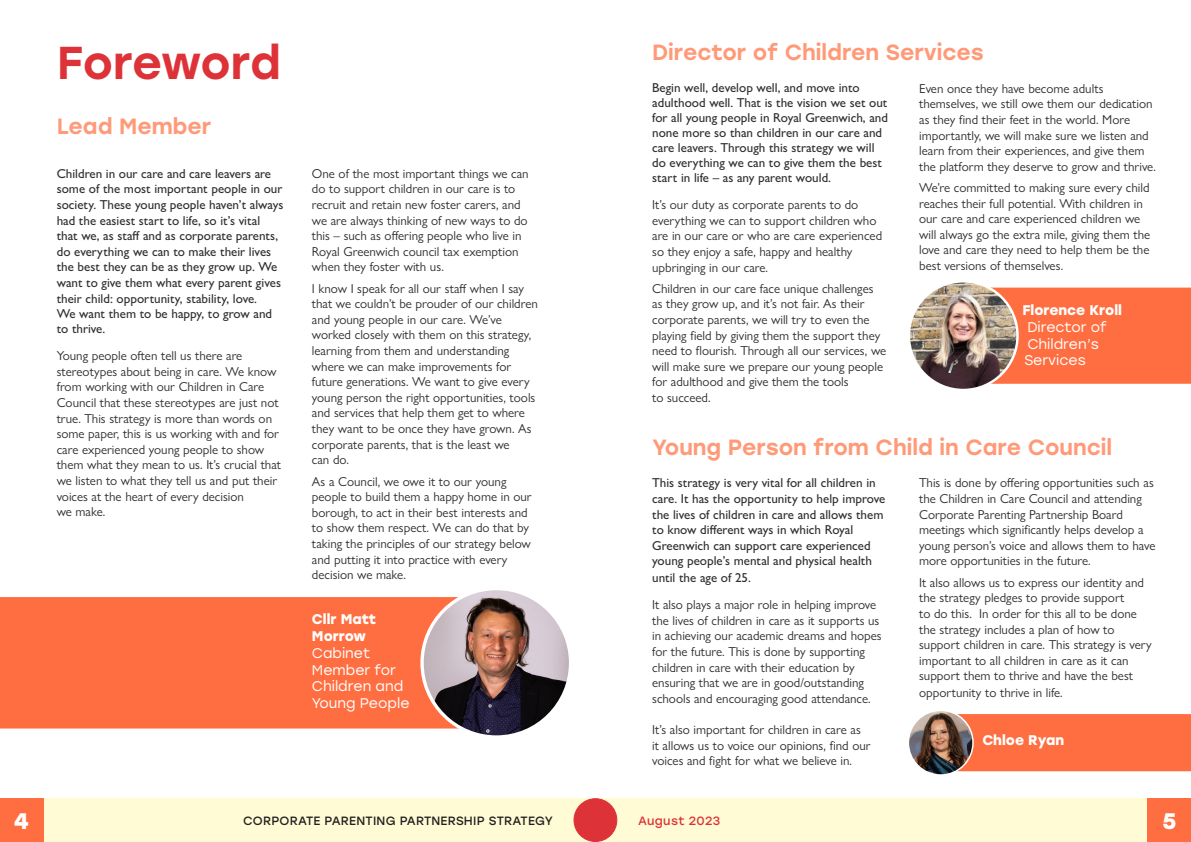
<style>
.page{position:relative;width:1191px;height:842px;background:#fff}
.page>*{position:absolute;margin:0;border:0;box-sizing:border-box;transform-origin:0 0}
.t1{font:500 46px "Stolzl";letter-spacing:-.01em;color:#dd3338}
.t2{font:700 22.5px "Stolzl";color:#fff}
.t3{font:500 22px "Stolzl";color:#ff9a79}
.Body{font:14px/16.8px "Stolzl";color:#fff}
.Body-2{font:700 14px "Stolzl";color:#fff}
.Body-3{font:13px/15.6px "Gill Sans Nova";color:#312f30}
.t4{font:500 13px/15.5px "Gill Sans Nova";color:#312f30}
.t5{font:12px "Stolzl";letter-spacing:.02em;color:#231f20}
.t6{font:12px "Stolzl";letter-spacing:.03em;color:#dd3338}
.s1{font-weight:700}
</style>
<div class="page">
<div style="left:43px;top:799px;width:1114px;height:43px;background:#fffbd4"></div>
<div style="left:574px;top:799px;width:43px;height:42px;background:#dd3338;border-radius:50%"></div>
<div style="left:573px;top:798px;width:44px;height:44px;border:1px solid #dd3338;border-radius:50%"></div>
<div style="left:0;top:799px;width:43px;height:43px;background:#ff6e40"></div>
<div style="left:1147px;top:799px;width:44px;height:43px;background:#ff6e40"></div>
<div style="left:957px;top:714px;width:234px;height:57px;background:#ff6e40"></div>
<img style="left:908px;top:710px;width:65px;height:65px;border-radius:32px">
<div style="left:907px;top:710px;width:66px;height:66px;border:1px solid #fff;border-radius:50%"></div>
<div style="left:991px;top:288px;width:200px;height:96px;background:#ff6e40"></div>
<img style="left:909px;top:281px;width:108px;height:109px;border-radius:54px">
<div style="left:907px;top:280px;width:111px;height:111px;border:2px solid #fff;border-radius:50%"></div>
<div style="left:0;top:597px;width:459px;height:131px;background:#ff6e40"></div>
<img style="left:422px;top:588px;width:148px;height:149px;border-radius:74px">
<div style="left:420px;top:587px;width:152px;height:152px;border:3px solid #fff;border-radius:50%"></div>
<h1 class="t1" style="left:57px;top:30px;width:226px">Foreword</h1>
<h2 class="t3" style="left:57px;top:110px;width:156px">Lead Member</h2>
<h3 class="t4" style="left:57px;top:165px;width:228px">Children in our care and care leavers are some of the most important people in our society. These young people haven’t always had the easiest start to life, so it’s vital that we, as staff and as corporate parents, do everything we can to make their lives the best they can be as they grow up. We want to give them what every parent gives their child: opportunity, stability, love.<br>We want them to be happy, to grow and to thrive.</h3>
<p class="Body-3" style="left:57px;top:348px;width:226px">Young people often tell us there are stereotypes about being in care. We know from working with our Children in Care Council that these stereotypes are just not true. This strategy is more than words on some paper, this is us working with and for care experienced young people to show them what they mean to us. It’s crucial that we listen to what they tell us and put their voices at the heart of every decision<br>we make.</p>
<p class="Body-3" style="left:312px;top:165px;width:218px">One of the most important things we can do to support children in our care is to recruit and retain new foster carers, and we are always thinking of new ways to do this – such as offering people who live in Royal Greenwich council tax exemption when they foster with us.</p>
<p class="Body-3" style="left:312px;top:280px;width:227px">I know I speak for all our staff when I say that we couldn’t be prouder of our children and young people in our care. We’ve worked closely with them on this strategy, learning from them and understanding where we can make improvements for future generations. We want to give every young person the right opportunities, tools and services that help them get to where they want to be once they have grown. As corporate parents, that is the least we<br>can do.</p>
<p class="Body-3" style="left:312px;top:473px;width:221px">As a Council, we owe it to our young people to build them a happy home in our borough, to act in their best interests and to show them respect. We can do that by taking the principles of our strategy below and putting it into practice with every decision we make.</p>
<p class="Body" style="left:312px;top:610px;width:99px"><span class="s1">Cllr Matt<br>Morrow<br></span>Cabinet<br>Member for<br>Children and<br>Young People</p>
<h2 class="t3" style="left:652px;top:37px;width:333px">Director of Children Services</h2>
<h3 class="t4" style="left:652px;top:80px;width:237px;line-height:15px">Begin well, develop well, and move into adulthood well. That is the vision we set out for all young people in Royal Greenwich, and none more so than children in our care and care leavers. Through this strategy we will do everything we can to give them the best start in life – as any parent would.</h3>
<p class="Body-3" style="left:652px;top:197px;width:231px">It’s our duty as corporate parents to do everything we can to support children who are in our care or who are care experienced so they enjoy a safe, happy and healthy upbringing in our care.</p>
<p class="Body-3" style="left:652px;top:280px;width:235px">Children in our care face unique challenges as they grow up, and it’s not fair. As their corporate parents, we will try to even the playing field by giving them the support they need to flourish. Through all our services, we will make sure we prepare our young people for adulthood and give them the tools<br>to succeed.</p>
<p class="Body-3" style="left:919px;top:80px;width:238px">Even once they have become adults themselves, we still owe them our dedication as they find their feet in the world. More importantly, we will make sure we listen and learn from their experiences, and give them the platform they deserve to grow and thrive.</p>
<p class="Body-3" style="left:919px;top:180px;width:233px">We’re committed to making sure every child reaches their full potential. With children in our care and care experienced children we will always go the extra mile, giving them the love and care they need to help them be the best versions of themselves.</p>
<p class="Body" style="left:1022px;top:301px;width:101px"><span class="s1">Florence Kroll<br></span>Director of<br>Children’s<br>Services</p>
<h2 class="t3" style="left:652px;top:431px;width:461px">Young Person from Child in Care Council</h2>
<h3 class="t4" style="left:652px;top:475px;width:235px">This strategy is very vital for all children in care. It has the opportunity to help improve the lives of children in care and allows them to know different ways in which Royal Greenwich can support care experienced young people’s mental and physical health</h3>
<h3 class="t4" style="left:652px;top:570px;width:100px">until the age of 25.</h3>
<p class="Body-3" style="left:652px;top:597px;width:231px">It also plays a major role in helping improve the lives of children in care as it supports us in achieving our academic dreams and hopes for the future. This is done by supporting children in care with their education by ensuring that we are in good/outstanding schools and encouraging good attendance.</p>
<p class="Body-3" style="left:652px;top:722px;width:220px">It’s also important for children in care as it allows us to voice our opinions, find our voices and fight for what we believe in.</p>
<p class="Body-3" style="left:919px;top:475px;width:238px">This is done by offering opportunities such as the Children in Care Council and attending Corporate Parenting Partnership Board meetings which significantly helps develop a young person’s voice and allows them to have more opportunities in the future.</p>
<p class="Body-3" style="left:919px;top:574px;width:234px">It also allows us to express our identity and the strategy pledges to provide support<br>to do this. In order for this all to be done the strategy includes a plan of how to support children in care. This strategy is very important to all children in care as it can support them to thrive and have the best</p>
<p class="Body-3" style="left:919px;top:685px;width:145px">opportunity to thrive in life.</p>
<p class="Body-2" style="left:982px;top:730px;width:83px">Chloe Ryan</p>
<h2 class="t2" style="left:14px;top:805px;width:16px">4</h2>
<p class="t5" style="left:243px;top:813px;width:311px">CORPORATE PARENTING PARTNERSHIP STRATEGY</p>
<p class="t6" style="left:638px;top:813px;width:84px">August 2023</p>
<h2 class="t2" style="left:1162px;top:805px;width:15px">5</h2>
</div>
